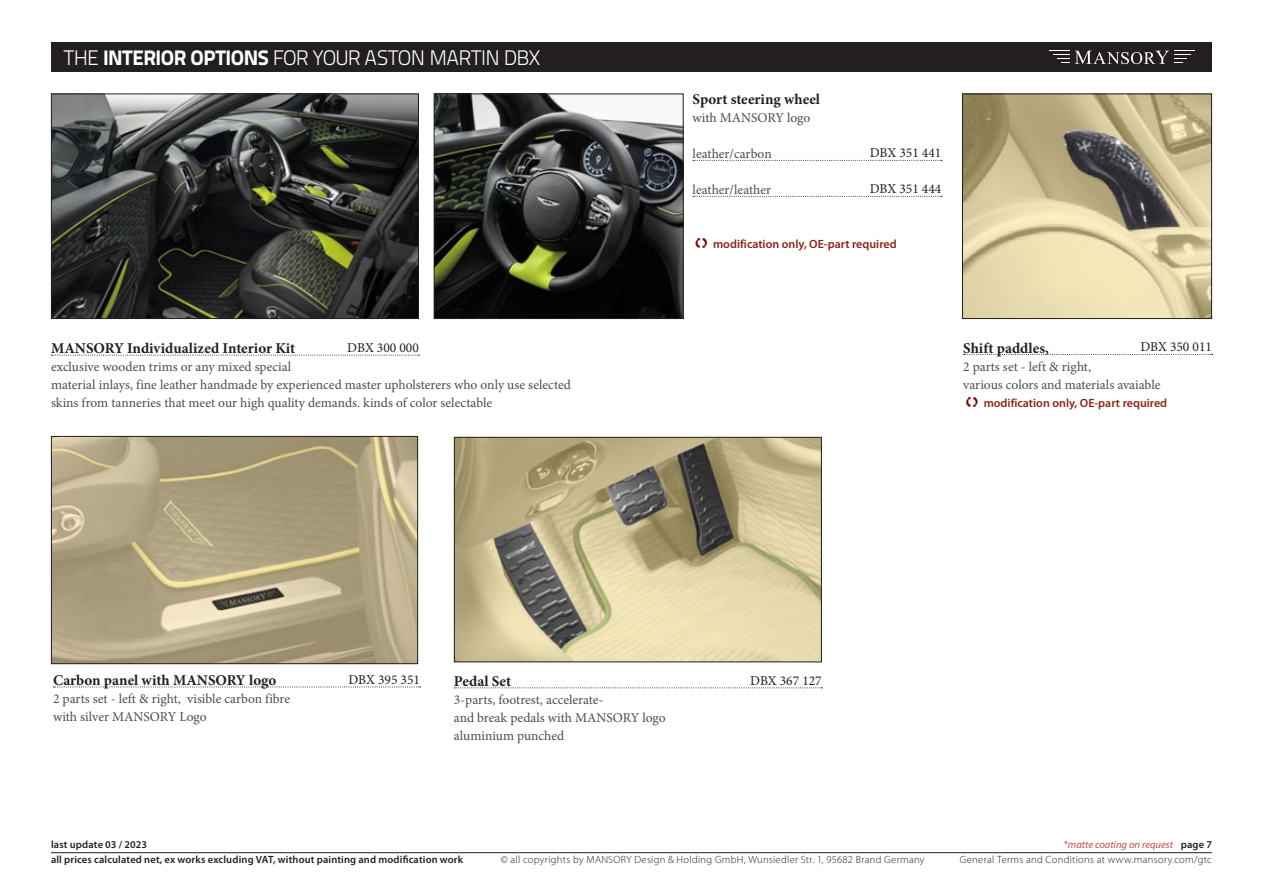
<style>
.page{position:relative;width:1263px;height:893px;background:#fff}
.page>*{position:absolute;margin:0;border:0;box-sizing:border-box;transform-origin:0 0}
.nadpis{font:300 21px "Titillium Text 22 L";letter-spacing:-.03em;color:#fff}
.name_of_product{font:700 15px "Minion Pro";color:#231f20}
.description{font:13.5px/18px "Minion Pro";color:#4b4c4d}
.NR{font:13.5px "Minion Pro";color:#231f20}
.poznamka_red{font:600 12px "Myriad Pro";color:#8a2512}
.t1{font:300 10.5px "Myriad Pro";letter-spacing:.03em;color:#231f20}
.t2{font:600 10.5px "Myriad Pro";letter-spacing:.015em;color:#231f20}
.t3{font:italic 10.5px "Myriad Pro";color:#c24a49}
.s1{font-weight:800}
.s2{color:#790100}
.s3{font-weight:600;font-style:normal;color:#231f20}
</style>
<div class="page">
<div style="left:51px;top:43px;width:1161px;height:29px;background:#231f20"></div>
<svg style="left:1053px;top:54px;width:16px;height:9px"></svg>
<svg style="left:1075px;top:51px;width:116px;height:13px"></svg>
<hr style="left:51px;top:852px;width:1161px;height:1px;background:#231f20">
<img style="left:53px;top:96px;width:364px;height:221px">
<div style="left:51px;top:94px;width:368px;height:225px;border:1px solid #231f20"></div>
<img style="left:436px;top:96px;width:246px;height:221px">
<div style="left:434px;top:94px;width:250px;height:225px;border:1px solid #231f20"></div>
<img style="left:964px;top:96px;width:246px;height:221px">
<div style="left:962px;top:94px;width:250px;height:225px;border:1px solid #231f20"></div>
<svg style="left:51px;top:355px;width:368px;height:1px"></svg>
<svg style="left:53px;top:687px;width:368px;height:1px"></svg>
<img style="left:53px;top:438px;width:363px;height:224px">
<div style="left:51px;top:436px;width:367px;height:228px;border:1px solid #231f20"></div>
<svg style="left:693px;top:160px;width:249px;height:1px"></svg>
<svg style="left:693px;top:196px;width:249px;height:1px"></svg>
<svg style="left:963px;top:354px;width:249px;height:1px"></svg>
<img style="left:456px;top:439px;width:364px;height:221px">
<div style="left:454px;top:437px;width:368px;height:225px;border:1px solid #231f20"></div>
<svg style="left:454px;top:687px;width:368px;height:1px"></svg>
<p class="nadpis" style="left:64px;top:43px;width:478px">THE <span class="s1">INTERIOR OPTIONS</span> FOR YOUR ASTON MARTIN DBX</p>
<p class="name_of_product" style="left:51px;top:338px;width:246px">MANSORY Individualized Interior Kit</p>
<p class="description" style="left:51px;top:358px;width:242px">exclusive wooden trims or any mixed special</p>
<p class="description" style="left:51px;top:376px;width:521px">material inlays, fine leather handmade by experienced master upholsterers who only use selected skins from tanneries that meet our high quality demands. kinds of color selectable</p>
<p class="NR" style="left:347px;top:339px;width:73px">DBX 300 000</p>
<p class="name_of_product" style="left:693px;top:89px;width:129px">Sport steering wheel</p>
<p class="description" style="left:693px;top:109px;width:119px">with MANSORY logo</p>
<p class="description" style="left:693px;top:145px;width:81px">leather/carbon</p>
<p class="description" style="left:693px;top:181px;width:80px">leather/leather</p>
<p class="NR" style="left:870px;top:144px;width:73px">DBX 351 441</p>
<p class="NR" style="left:870px;top:180px;width:73px">DBX 351 444</p>
<p class="poznamka_red" style="left:693px;top:237px;width:206px"><span class="s2">❑</span> modification only, OE-part required</p>
<p class="name_of_product" style="left:963px;top:337px;width:87px">Shift paddles,</p>
<p class="NR" style="left:1140px;top:338px;width:73px">DBX 350 011</p>
<p class="description" style="left:963px;top:357px;width:129px">2 parts set - left &amp; right,</p>
<p class="description" style="left:963px;top:375px;width:199px">various colors and materials avaiable</p>
<p class="poznamka_red" style="left:963px;top:395px;width:206px"><span class="s2">❑</span> modification only, OE-part required</p>
<p class="name_of_product" style="left:53px;top:670px;width:225px">Carbon panel with MANSORY logo</p>
<p class="description" style="left:53px;top:690px;width:239px">2 parts set - left &amp; right, visible carbon fibre</p>
<p class="description" style="left:53px;top:708px;width:155px">with silver MANSORY Logo</p>
<p class="NR" style="left:348px;top:671px;width:73px">DBX 395 351</p>
<p class="name_of_product" style="left:454px;top:671px;width:59px">Pedal Set</p>
<p class="NR" style="left:750px;top:671px;width:73px">DBX 367 127</p>
<p class="description" style="left:454px;top:691px;width:151px">3-parts, footrest, accelerate-</p>
<p class="description" style="left:454px;top:709px;width:213px">and break pedals with MANSORY logo</p>
<p class="description" style="left:454px;top:727px;width:112px">aluminium punched</p>
<p class="t2" style="left:51px;top:838px;width:98px">last update 03 / 2023</p>
<p class="t3" style="left:1063px;top:838px;width:150px">*matte coating on request <span class="s3">page 7</span></p>
<p class="t2" style="left:51px;top:853px;width:414px">all prices calculated net, ex works excluding VAT, without painting and modification work</p>
<p class="t1" style="left:501px;top:853px;width:425px">© all copyrights by MANSORY Design &amp; Holding GmbH, Wunsiedler Str. 1, 95682 Brand Germany</p>
<p class="t1" style="left:960px;top:853px;width:253px">General Terms and Conditions at www.mansory.com/gtc</p>
</div>
